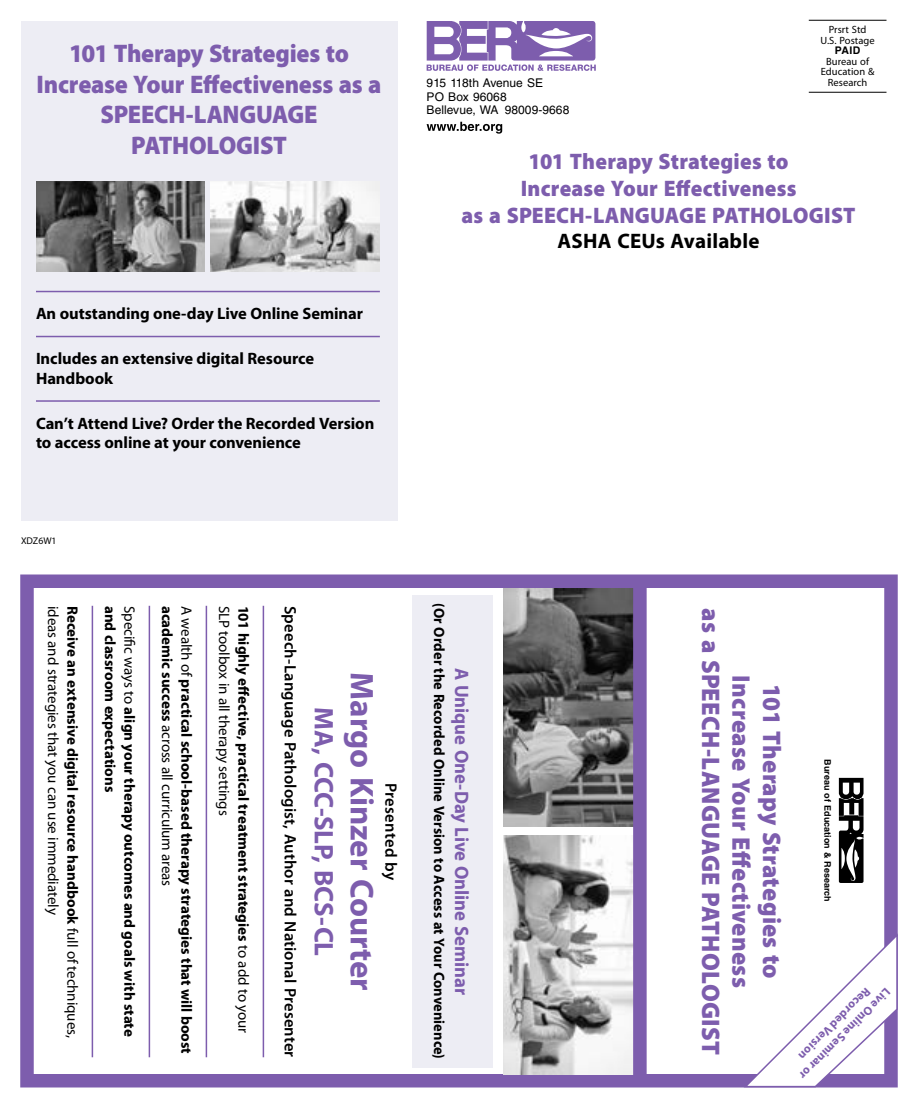
<style>
.page{position:relative;width:918px;height:1107px;background:#fff}
.page>*{position:absolute;margin:0;border:0;box-sizing:border-box;transform-origin:0 0}
.t1{font:700 33px "Myriad Pro";letter-spacing:-.005em;color:#7d5dad}
.t2{font:700 27px "Myriad Pro";letter-spacing:-.01em;color:#7d5dad}
.t3{font:900 25.5px/30.6px "Myriad Pro";letter-spacing:-.005em;color:#7d5dad;text-align:center;scale:.95 1}
.t4{font:900 25.5px/30.6px "Myriad Pro";letter-spacing:-.005em;color:#7d5dad;text-align:center;scale:.96 1}
.t5{font:900 22.5px/27px "Myriad Pro";letter-spacing:.01em;color:#7d5dad;text-align:center;scale:.96 1}
.t6{font:700 21px "Myriad Pro";letter-spacing:.01em;color:#000}
.t7{font:700 19.5px "Myriad Pro";color:#7d5dad;scale:.96 1}
.t8{font:700 16.5px/19.5px "Myriad Pro";letter-spacing:-.005em;color:#000}
.t9{font:600 16.5px "Myriad Pro";letter-spacing:.01em;color:#000}
.t10{font:700 15px "Myriad Pro";color:#000}
.t11{font:15px "Myriad Pro";letter-spacing:-.01em;color:#000}
.t12{font:700 15px "Myriad Pro";color:#000;scale:.96 1}
.t13{font:12px/13.5px "Helvetica LT Std";letter-spacing:.005em;color:#000}
.t14{font:700 12px "Myriad Pro";color:#7d5dad}
.t15{font:10.5px/10.5px "Myriad Pro";letter-spacing:.005em;color:#000;text-align:center}
.t16{font:700 10.5px "Helvetica LT Std";color:#000}
.t17{font:9.75px "Myriad Pro";letter-spacing:.005em;color:#000}
.t18{font:700 9px "Helvetica LT Std";color:#000}
.s1{font-weight:400}
.s2{font-weight:700}
</style>
<div class="page">
<div style="left:21px;top:21px;width:376px;height:499px;background:#ededf4"></div>
<hr style="left:809px;top:20px;width:78px;height:1px;background:#000">
<hr style="left:809px;top:92px;width:78px;height:1px;background:#000">
<svg style="left:427px;top:21px;width:169px;height:50px"></svg>
<svg style="left:427px;top:122px;width:75px;height:12px"></svg>
<hr style="left:36px;top:291px;width:344px;height:1px;background:#7d5dad">
<hr style="left:36px;top:336px;width:344px;height:1px;background:#7d5dad">
<hr style="left:36px;top:400px;width:344px;height:2px;background:#7d5dad">
<hr style="left:263px;top:606px;width:1px;height:451px;background:#7d5dad">
<hr style="left:206px;top:606px;width:1px;height:451px;background:#7d5dad">
<hr style="left:149px;top:606px;width:1px;height:451px;background:#7d5dad">
<hr style="left:92px;top:606px;width:1px;height:451px;background:#7d5dad">
<div style="left:20px;top:574px;width:878px;height:514px;border:14px solid #7d5dad"></div>
<svg style="left:839px;top:778px;width:25px;height:105px"></svg>
<img style="left:503px;top:588px;width:130px;height:239px">
<img style="left:503px;top:835px;width:130px;height:239px">
<div style="left:633px;top:579px;width:14px;height:504px;background:#7d5dad"></div>
<img style="left:36px;top:181px;width:169px;height:91px">
<img style="left:211px;top:181px;width:169px;height:91px">
<div style="left:412px;top:595px;width:81px;height:472px;background:#ededf4"></div>
<svg style="left:742px;top:933px;width:156px;height:155px"></svg>
<h3 class="t3" style="left:37px;top:37px;width:365px">101 Therapy Strategies to<br>Increase Your Effectiveness as a<br>SPEECH-LANGUAGE<br>PATHOLOGIST</h3>
<p class="t8" style="left:36px;top:303px;width:329px">An outstanding one-day Live Online Seminar</p>
<p class="t8" style="left:36px;top:348px;width:280px">Includes an extensive digital Resource<br>Handbook</p>
<p class="t8" style="left:36px;top:413px;width:340px">Can’t Attend Live? Order the Recorded Version to access online at your convenience</p>
<p class="t17" style="left:21px;top:535px;width:37px">XDZ6W1</p>
<p class="t15" style="left:821px;top:24px;width:56px">Prsrt Std<br>U.S. Postage</p>
<p class="t16" style="left:835px;top:44px;width:27px">PAID</p>
<p class="t15" style="left:821px;top:56px;width:55px">Bureau of<br>Education &amp;</p>
<p class="t13" style="left:427px;top:76px;width:118px">915 118th Avenue SE</p>
<p class="t15" style="left:828px;top:77px;width:41px">Research</p>
<p class="t13" style="left:427px;top:90px;width:144px">PO Box 96068<br>Bellevue, WA 98009‑9668</p>
<h3 class="t5" style="left:462px;top:147px;width:412px">101 Therapy Strategies to<br>Increase Your Effectiveness<br>as a SPEECH-LANGUAGE PATHOLOGIST</h3>
<h3 class="t6" style="left:558px;top:228px;width:203px">ASHA CEUs Available</h3>
<p class="t10" style="left:82px;top:606px;width:434px;rotate:90deg">Receive an extensive digital resource handbook <span class="s1">full of techniques,</span></p>
<p class="t10" style="left:120px;top:606px;width:188px;rotate:90deg">and classroom expectations</p>
<p class="t10" style="left:139px;top:606px;width:433px;rotate:90deg"><span class="s1">Specific ways to</span> align your therapy outcomes and goals with state</p>
<p class="t11" style="left:62px;top:606px;width:310px;rotate:90deg">ideas and strategies that you can use immediately</p>
<p class="t10" style="left:196px;top:606px;width:450px;rotate:90deg"><span class="s1">A wealth of</span> practical school-based therapy strategies that will boost</p>
<p class="t11" style="left:233px;top:606px;width:211px;rotate:90deg">SLP toolbox in all therapy settings</p>
<p class="t11" style="left:176px;top:606px;width:282px;rotate:90deg"><span class="s2">academic success</span> across all curriculum areas</p>
<p class="t10" style="left:253px;top:606px;width:429px;rotate:90deg">101 highly effective, practical treatment strategies <span class="s1">to add to your</span></p>
<p class="t12" style="left:449px;top:603px;width:476px;rotate:90deg">(Or Order the Recorded Online Version to Access at Your Convenience)</p>
<p class="t9" style="left:301px;top:606px;width:453px;rotate:90deg">Speech-Language Pathologist, Author and National Presenter</p>
<h3 class="t4" style="left:788px;top:608px;width:466px;rotate:90deg">101 Therapy Strategies to<br>Increase Your Effectiveness<br>as a SPEECH-LANGUAGE PATHOLOGIST</h3>
<h3 class="t7" style="left:475px;top:668px;width:342px;rotate:90deg">A Unique One-Day Live Online Seminar</h3>
<h1 class="t1" style="left:384px;top:672px;width:320px;rotate:90deg">Margo Kinzer Courter</h1>
<h2 class="t2" style="left:342px;top:707px;width:251px;rotate:90deg">MA, CCC-SLP, BCS-CL</h2>
<p class="t9" style="left:401px;top:783px;width:99px;rotate:90deg">Presented by</p>
<p class="t18" style="left:833px;top:759px;width:143px;rotate:90deg">Bureau of Education &amp; Research</p>
<p class="t14" style="left:874px;top:995px;width:98px;rotate:135deg">Recorded Version</p>
<p class="t14" style="left:894px;top:996px;width:125px;rotate:135deg">Live Online Seminar or</p>
</div>
